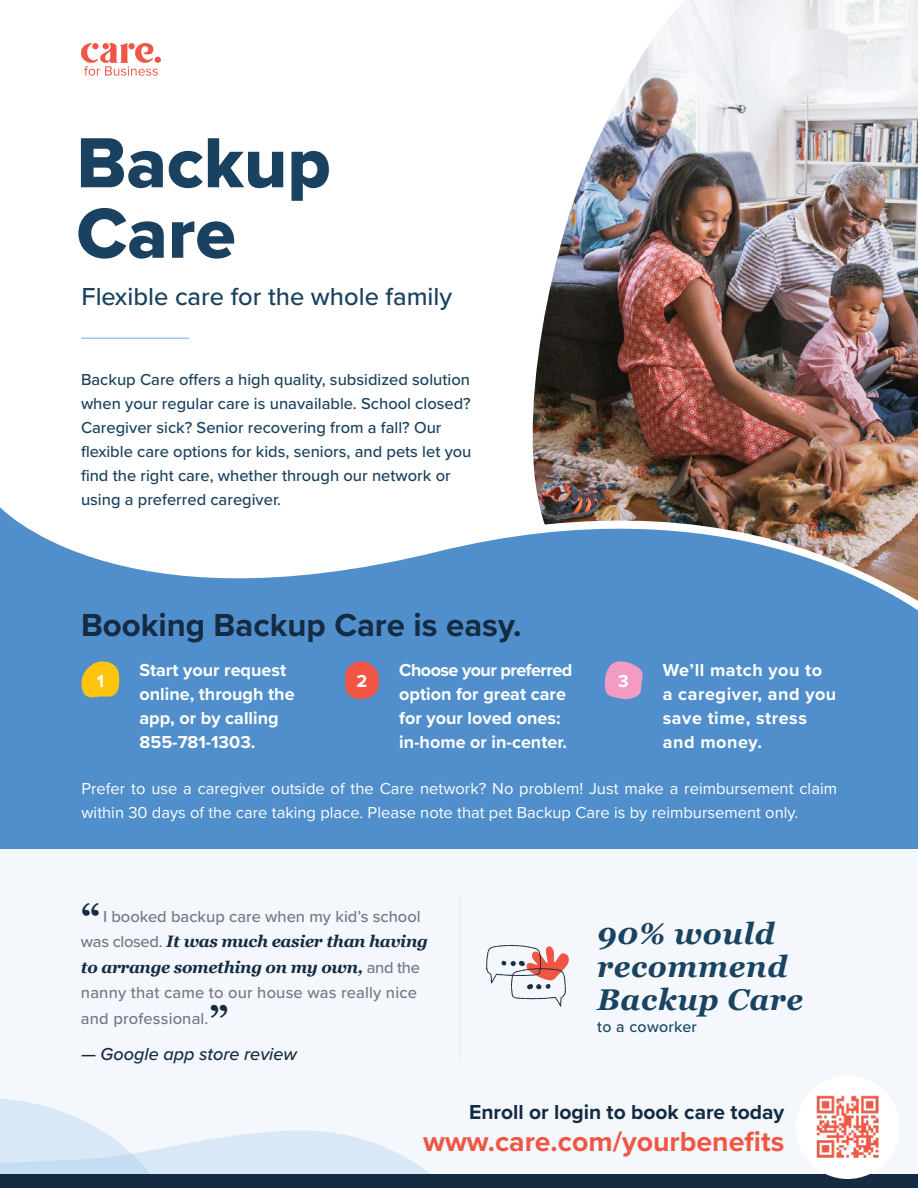
<style>
.page{position:relative;width:918px;height:1188px;background:#fff}
.page>*{position:absolute;margin:0;border:0;box-sizing:border-box;transform-origin:0 0}
.t1{font:73.5px/70.5px "Proxima Nova Extrabld";color:#1a415f}
.t2{font:700 37.5px "Georgia";color:#142b42}
.t3{font:700 33px "Proxima Nova";color:#142b42}
.t4{font:italic 700 30px/33px "Georgia";letter-spacing:.02em;color:#194360}
.t5{font:700 28.5px "Proxima Nova";color:#f05643}
.t6{font:500 25.5px "Proxima Nova";color:#1a425f}
.t7{font:700 21px "Proxima Nova";color:#142b42}
.t8{font:700 18px/24px "Proxima Nova";color:#fff}
.t9{font:700 18px/24px "Proxima Nova";letter-spacing:.03em;color:#fff}
.t10{font:italic 500 18px "Proxima Nova";color:#142b42}
.t11{font:500 16.5px/24px "Proxima Nova";color:#1a425f}
.t12{font:16.5px/24px "Proxima Nova";color:#fff}
.t13{font:500 16.5px/25.5px "Proxima Nova";letter-spacing:.01em;color:#737787}
.t14{font:500 15.9px "Proxima Nova";letter-spacing:.02em;color:#194360}
.s1{font-family:"Georgia";font-weight:700;font-style:italic;color:#142b42}
.s2{font-style:normal}
</style>
<div class="page">
<img style="left:532px;top:0;width:386px;height:480px">
<svg style="left:0;top:480px;width:918px;height:370px;background:#6b9bca"></svg>
<div style="left:0;top:850px;width:918px;height:338px;background:#f4f8fc"></div>
<svg style="left:0;top:1099px;width:430px;height:75px"></svg>
<div style="left:0;top:1174px;width:918px;height:14px;background:#142b42"></div>
<hr style="left:81px;top:338px;width:108px;height:1px;background:#a0c8ea">
<div style="left:796px;top:1076px;width:103px;height:103px;background:#fff;border-radius:50%"></div>
<hr style="left:459px;top:893px;width:1px;height:167px;background:#a0c8ea">
<img style="left:816px;top:1095px;width:63px;height:63px">
<svg style="left:81px;top:661px;width:38px;height:38px"></svg>
<svg style="left:605px;top:661px;width:38px;height:39px"></svg>
<svg style="left:345px;top:661px;width:34px;height:38px"></svg>
<svg style="left:486px;top:945px;width:83px;height:62px"></svg>
<svg style="left:81px;top:43px;width:80px;height:33px"></svg>
<p class="t1" style="left:76px;top:126px;width:256px">Backup<br>Care</p>
<p class="t6" style="left:82px;top:277px;width:372px">Flexible care for the whole family</p>
<p class="t11" style="left:81px;top:367px;width:392px">Backup Care offers a high quality, subsidized solution when your regular care is unavailable. School closed?<br>Caregiver sick? Senior recovering from a fall? Our flexible care options for kids, seniors, and pets let you find the right care, whether through our network or using a preferred caregiver.</p>
<p class="t3" style="left:81px;top:601px;width:442px">Booking Backup Care is easy.</p>
<p class="t8" style="left:140px;top:657px;width:157px">Start your request online, through the app, or by calling<br>855-781-1303.</p>
<p class="t8" style="left:399px;top:657px;width:175px">Choose your preferred option for great care for your loved ones: in-home or in-center.</p>
<p class="t8" style="left:97px;top:669px;width:9px">1</p>
<p class="t9" style="left:663px;top:657px;width:175px">We’ll match you to a caregiver, and you save time, stress and money.</p>
<p class="t8" style="left:357px;top:669px;width:12px">2</p>
<p class="t8" style="left:618px;top:669px;width:12px">3</p>
<p class="t12" style="left:82px;top:775px;width:757px">Prefer to use a caregiver outside of the Care network? No problem! Just make a reimbursement claim within 30 days of the care taking place. Please note that pet Backup Care is by reimbursement only.</p>
<p class="t2" style="left:81px;top:894px;width:21px">“</p>
<p class="t13" style="left:81px;top:903px;width:348px;text-indent:22px">I booked backup care when my kid’s school was closed. <span class="s1">It was much easier than having to arrange something on my own,</span> and the nanny that came to our house was really nice and professional.</p>
<p class="t2" style="left:209px;top:996px;width:21px">”</p>
<p class="t10" style="left:81px;top:1040px;width:217px"><span class="s2">—</span> Google app store review</p>
<p class="t4" style="left:597px;top:915px;width:207px">90% would recommend<br>Backup Care</p>
<p class="t14" style="left:597px;top:1015px;width:101px">to a coworker</p>
<p class="t7" style="left:469px;top:1097px;width:317px">Enroll or login to book care today</p>
<p class="t5" style="left:423px;top:1120px;width:363px">www.care.com/yourbenefits</p>
</div>
